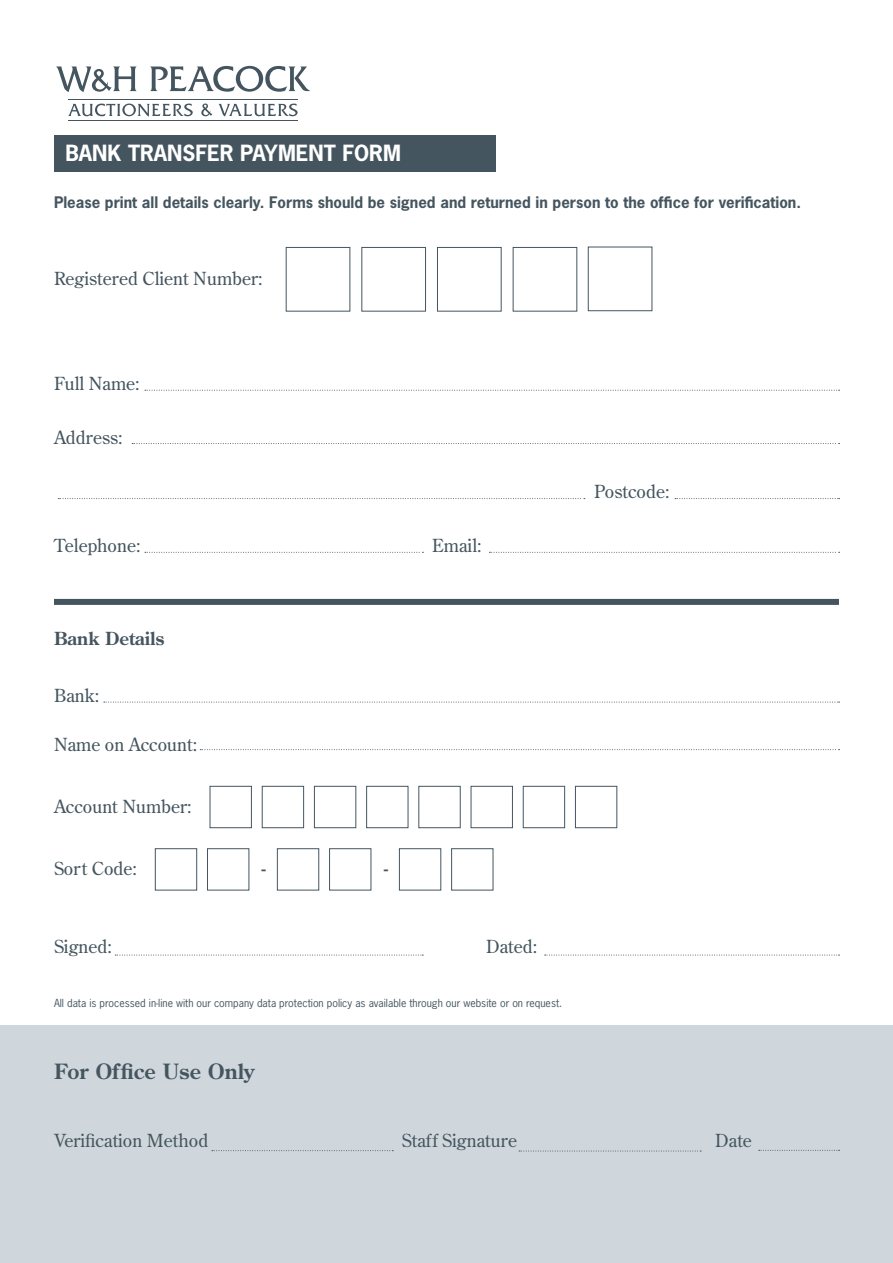
<style>
.page{position:relative;width:893px;height:1263px;background:#fff}
.page>*{position:absolute;margin:0;border:0;box-sizing:border-box;transform-origin:0 0}
.t1{font:700 21px "News Gothic Std";color:#fff}
.t2{font:700 21px "Century Old Style Std";color:#45555f}
.t3{font:18px "Century Old Style Std";color:#45555f}
.t4{font:700 18px "Century Old Style Std";color:#45555f}
.t5{font:700 15px "News Gothic Std";color:#45555f}
.t6{font:10.5px "News Gothic Std";color:#45555f}
</style>
<div class="page">
<div style="left:0;top:1025px;width:893px;height:238px;background:#cfd7dc"></div>
<div style="left:54px;top:135px;width:441px;height:37px;background:#45555f"></div>
<svg style="left:132px;top:443px;width:708px;height:1px"></svg>
<svg style="left:58px;top:498px;width:527px;height:1px"></svg>
<svg style="left:675px;top:498px;width:165px;height:1px"></svg>
<svg style="left:145px;top:552px;width:278px;height:1px"></svg>
<svg style="left:489px;top:552px;width:351px;height:1px"></svg>
<svg style="left:104px;top:702px;width:736px;height:1px"></svg>
<svg style="left:200px;top:749px;width:640px;height:1px"></svg>
<div style="left:54px;top:599px;width:785px;height:6px;background:#45555f"></div>
<svg style="left:115px;top:955px;width:308px;height:1px"></svg>
<svg style="left:545px;top:955px;width:295px;height:1px"></svg>
<svg style="left:150px;top:66px;width:160px;height:26px"></svg>
<svg style="left:68px;top:103px;width:125px;height:14px"></svg>
<svg style="left:219px;top:104px;width:79px;height:13px"></svg>
<hr style="left:68px;top:99px;width:230px;height:1px;background:#45555f">
<hr style="left:68px;top:120px;width:230px;height:1px;background:#45555f">
<svg style="left:56px;top:67px;width:81px;height:25px"></svg>
<svg style="left:201px;top:103px;width:11px;height:13px"></svg>
<svg style="left:145px;top:390px;width:695px;height:1px"></svg>
<svg style="left:212px;top:1150px;width:181px;height:1px"></svg>
<svg style="left:519px;top:1151px;width:182px;height:1px"></svg>
<svg style="left:759px;top:1150px;width:81px;height:1px"></svg>
<div style="left:588px;top:247px;width:64px;height:64px;border:1px solid #45555f"></div>
<div style="left:286px;top:247px;width:64px;height:64px;border:1px solid #45555f"></div>
<div style="left:361px;top:247px;width:65px;height:64px;border:1px solid #45555f"></div>
<div style="left:437px;top:247px;width:65px;height:64px;border:1px solid #45555f"></div>
<div style="left:210px;top:786px;width:42px;height:42px;border:1px solid #45555f"></div>
<div style="left:262px;top:786px;width:42px;height:42px;border:1px solid #45555f"></div>
<div style="left:314px;top:786px;width:42px;height:42px;border:1px solid #45555f"></div>
<div style="left:366px;top:786px;width:42px;height:42px;border:1px solid #45555f"></div>
<div style="left:419px;top:786px;width:41px;height:42px;border:1px solid #45555f"></div>
<div style="left:471px;top:786px;width:42px;height:42px;border:1px solid #45555f"></div>
<div style="left:523px;top:786px;width:42px;height:42px;border:1px solid #45555f"></div>
<div style="left:575px;top:786px;width:42px;height:42px;border:1px solid #45555f"></div>
<div style="left:155px;top:848px;width:42px;height:42px;border:1px solid #45555f"></div>
<div style="left:207px;top:848px;width:42px;height:42px;border:1px solid #45555f"></div>
<div style="left:277px;top:848px;width:42px;height:42px;border:1px solid #45555f"></div>
<div style="left:329px;top:848px;width:42px;height:42px;border:1px solid #45555f"></div>
<div style="left:399px;top:848px;width:42px;height:42px;border:1px solid #45555f"></div>
<div style="left:451px;top:848px;width:42px;height:42px;border:1px solid #45555f"></div>
<p class="t1" style="left:65px;top:139px;width:337px">BANK TRANSFER PAYMENT FORM</p>
<p class="t5" style="left:54px;top:192px;width:749px">Please print all details clearly. Forms should be signed and returned in person to the office for verification.</p>
<p class="t3" style="left:54px;top:266px;width:210px">Registered Client Number:</p>
<p class="t3" style="left:54px;top:371px;width:87px">Full Name:</p>
<p class="t3" style="left:54px;top:425px;width:70px">Address:</p>
<p class="t3" style="left:54px;top:533px;width:88px">Telephone:</p>
<p class="t3" style="left:432px;top:533px;width:51px">Email:</p>
<p class="t4" style="left:54px;top:627px;width:112px">Bank Details</p>
<p class="t3" style="left:54px;top:684px;width:47px">Bank:</p>
<p class="t3" style="left:54px;top:732px;width:145px">Name on Account:</p>
<p class="t3" style="left:54px;top:795px;width:139px">Account Number:</p>
<p class="t3" style="left:54px;top:857px;width:85px">Sort Code:</p>
<p class="t4" style="left:261px;top:857px;width:7px">-</p>
<p class="t4" style="left:383px;top:857px;width:7px">-</p>
<p class="t3" style="left:54px;top:934px;width:60px">Signed:</p>
<p class="t3" style="left:486px;top:934px;width:53px">Dated:</p>
<p class="t6" style="left:54px;top:997px;width:510px">All data is processed in-line with our company data protection policy as available through our website or on request.</p>
<p class="t2" style="left:54px;top:1058px;width:202px">For Office Use Only</p>
<p class="t3" style="left:594px;top:479px;width:77px">Postcode:</p>
<p class="t3" style="left:54px;top:1129px;width:156px">Verification Method</p>
<p class="t3" style="left:402px;top:1129px;width:117px">Staff Signature</p>
<p class="t3" style="left:715px;top:1129px;width:38px">Date</p>
</div>
